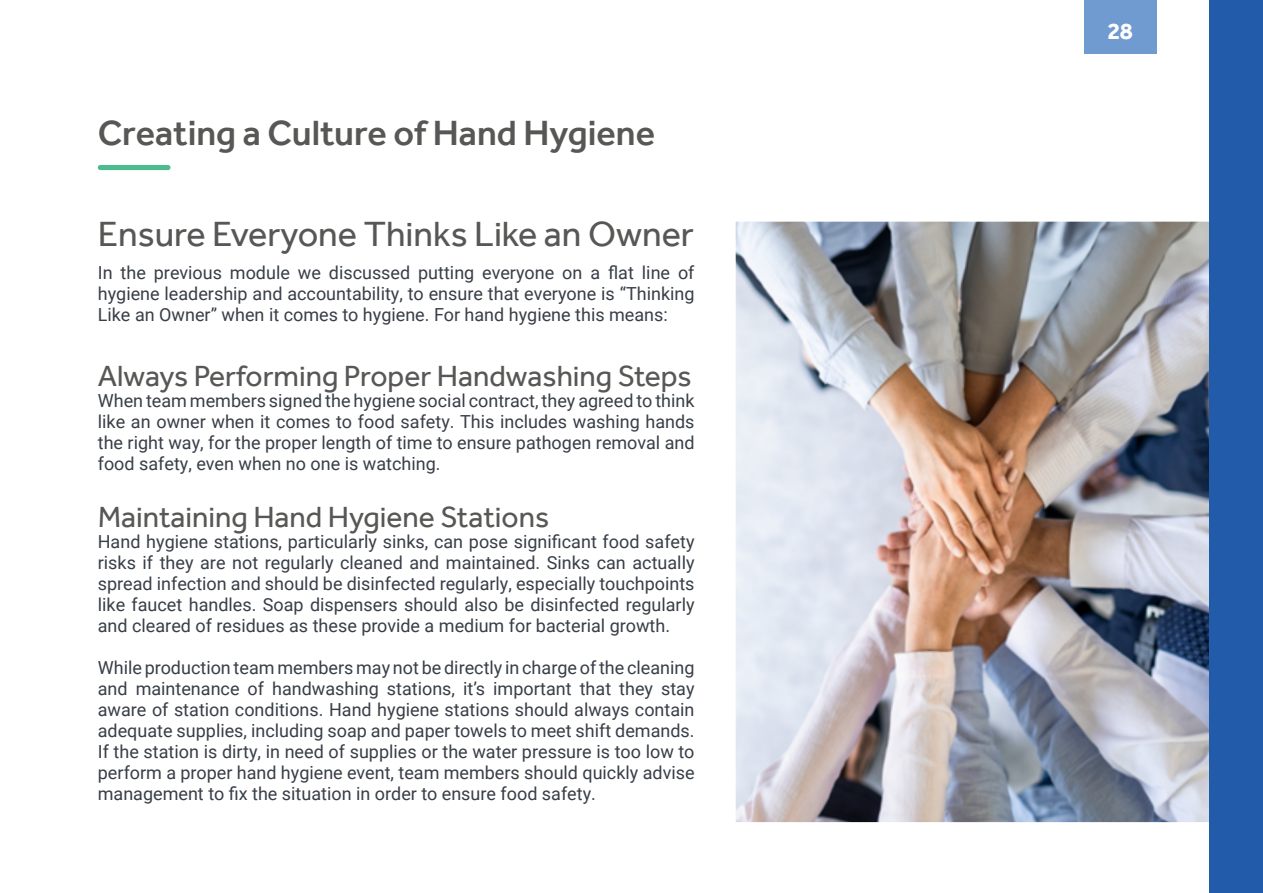
<style>
.page{position:relative;width:1263px;height:893px;background:#fff}
.page>*{position:absolute;margin:0;border:0;box-sizing:border-box;transform-origin:0 0}
.t1{font:36px "Effra";color:#575756}
.t2{font:500 36px "Effra";color:#575756}
.t3{font:30px "Effra";color:#575756}
.t4{font:700 24px "Effra";color:#fff}
.t5{font:18px/21px "Roboto";color:#383e47;text-align:justify}
</style>
<div class="page">
<div style="left:98px;top:165px;width:73px;height:5px;background:#4ebb8e;border-radius:3px"></div>
<img style="left:736px;top:222px;width:473px;height:600px">
<div style="left:1209px;top:0;width:54px;height:893px;background:#225baa"></div>
<div style="left:1084px;top:0;width:73px;height:54px;background:#709bd1"></div>
<h1 class="t2" style="left:98px;top:112px;width:559px">Creating a Culture of Hand Hygiene</h1>
<h1 class="t1" style="left:98px;top:212px;width:598px">Ensure Everyone Thinks Like an Owner</h1>
<p class="t5" style="left:98px;top:262px;width:598px">In the previous module we discussed putting everyone on a flat line of hygiene leadership and accountability, to ensure that everyone is “Thinking Like an Owner” when it comes to hygiene. For hand hygiene this means:</p>
<h2 class="t3" style="left:98px;top:358px;width:595px">Always Performing Proper Handwashing Steps</h2>
<p class="t5" style="left:98px;top:389px;width:598px">When team members signed the hygiene social contract, they agreed to think like an owner when it comes to food safety. This includes washing hands the right way, for the proper length of time to ensure pathogen removal and food safety, even when no one is watching.</p>
<h2 class="t3" style="left:98px;top:499px;width:453px">Maintaining Hand Hygiene Stations</h2>
<p class="t5" style="left:98px;top:530px;width:598px">Hand hygiene stations, particularly sinks, can pose significant food safety risks if they are not regularly cleaned and maintained. Sinks can actually spread infection and should be disinfected regularly, especially touchpoints like faucet handles. Soap dispensers should also be disinfected regularly and cleared of residues as these provide a medium for bacterial growth.</p>
<p class="t5" style="left:98px;top:656px;width:598px">While production team members may not be directly in charge of the cleaning and maintenance of handwashing stations, it’s important that they stay aware of station conditions. Hand hygiene stations should always contain adequate supplies, including soap and paper towels to meet shift demands.<br>If the station is dirty, in need of supplies or the water pressure is too low to perform a proper hand hygiene event, team members should quickly advise management to fix the situation in order to ensure food safety.</p>
<h3 class="t4" style="left:1107px;top:16px;width:27px">28</h3>
</div>
